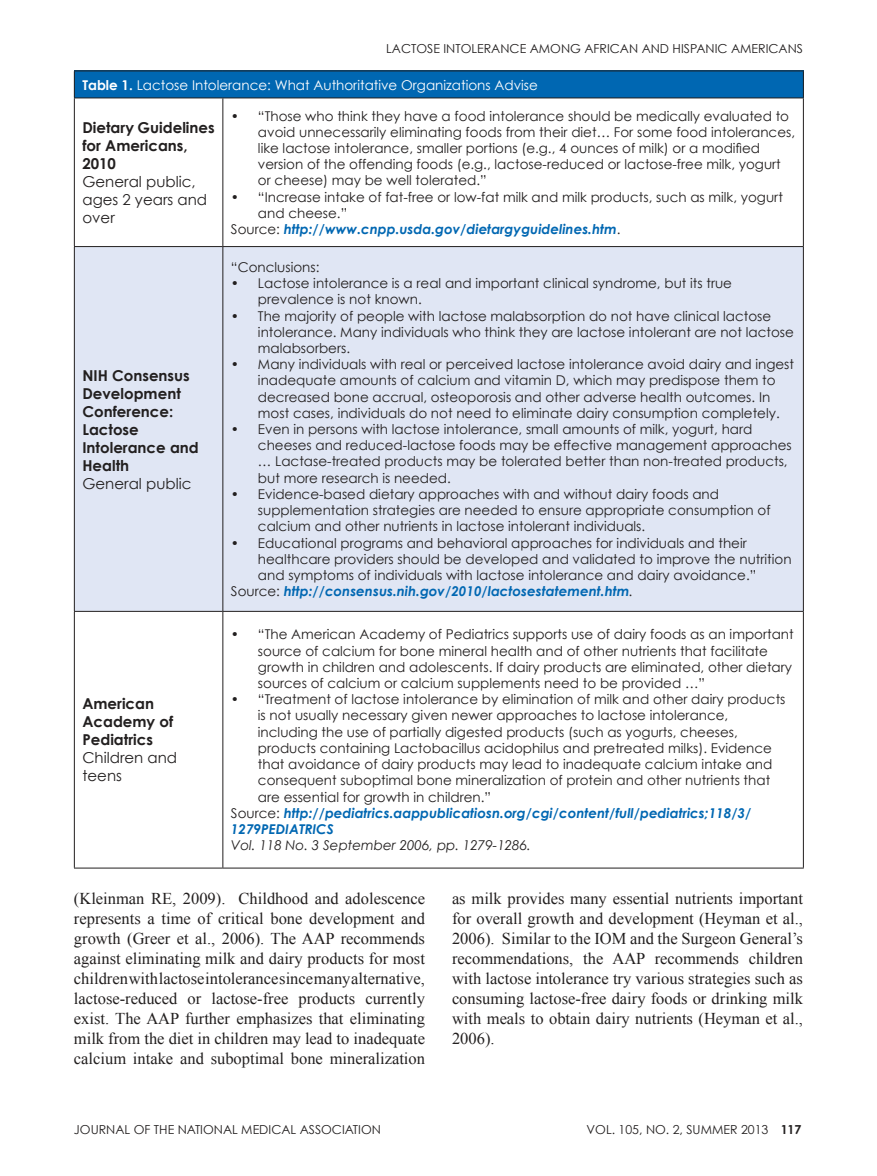
<style>
.page{position:relative;width:877px;height:1176px;background:#fff}
.page>*{position:absolute;margin:0;border:0;box-sizing:border-box;transform-origin:0 0}
.t1{font:16.5px/20px "Times New Roman";color:#221f1f;text-align:justify}
.t2{font:700 15px/18px "Century Gothic";color:#221f1f}
.t3{font:15px/18px "Century Gothic";color:#221f1f}
.t4{font:13.5px/16.2px "Century Gothic";color:#221f1f}
.t5{font:italic 700 13.5px "Century Gothic";color:#0067b2}
.t6{font:13.5px "Century Gothic";color:#fff}
.t7{font:italic 13.5px "Century Gothic";color:#221f1f}
.t8{font:12.3px "Century Gothic";color:#221f1f}
.s1{font-weight:700}
.s2{font-weight:400;font-style:normal;color:#221f1f}
.s3{font-weight:400;color:#221f1f}
</style>
<div class="page">
<div style="left:74px;top:71px;width:729px;height:27px;background:#0067b2"></div>
<div style="left:75px;top:247px;width:728px;height:363px;background:#e0e6f4"></div>
<hr style="left:74px;top:70px;width:149px;height:1px;background:#221f1f">
<svg style="left:74px;top:71px;width:1px;height:26px"></svg>
<hr style="left:223px;top:70px;width:581px;height:1px;background:#221f1f">
<svg style="left:803px;top:71px;width:1px;height:26px"></svg>
<hr style="left:74px;top:97px;width:149px;height:1px;background:#221f1f">
<hr style="left:74px;top:98px;width:1px;height:148px;background:#221f1f">
<hr style="left:223px;top:97px;width:581px;height:1px;background:#221f1f">
<hr style="left:222px;top:98px;width:1px;height:148px;background:#221f1f">
<hr style="left:803px;top:98px;width:1px;height:148px;background:#221f1f">
<hr style="left:74px;top:246px;width:149px;height:1px;background:#221f1f">
<hr style="left:74px;top:247px;width:1px;height:363px;background:#221f1f">
<hr style="left:223px;top:246px;width:581px;height:1px;background:#221f1f">
<hr style="left:222px;top:247px;width:1px;height:363px;background:#221f1f">
<hr style="left:803px;top:247px;width:1px;height:363px;background:#221f1f">
<hr style="left:74px;top:610px;width:149px;height:1px;background:#221f1f">
<hr style="left:74px;top:611px;width:1px;height:256px;background:#221f1f">
<hr style="left:223px;top:610px;width:581px;height:1px;background:#221f1f">
<hr style="left:222px;top:611px;width:1px;height:256px;background:#221f1f">
<hr style="left:803px;top:611px;width:1px;height:256px;background:#221f1f">
<hr style="left:74px;top:867px;width:149px;height:1px;background:#221f1f">
<hr style="left:223px;top:867px;width:581px;height:1px;background:#221f1f">
<p class="t8" style="left:386px;top:41px;width:418px">LACTOSE INTOLERANCE AMONG AFRICAN AND HISPANIC AMERICANS</p>
<p class="t6" style="left:82px;top:76px;width:457px"><span class="s1">Table 1.</span> Lactose Intolerance: What Authoritative Organizations Advise</p>
<p class="t2" style="left:82px;top:120px;width:134px">Dietary Guidelines for Americans,<br>2010</p>
<p class="t3" style="left:82px;top:172px;width:126px">General public, ages 2 years and over</p>
<p class="t4" style="left:258px;top:107px;width:539px;text-indent:-27px">• “Those who think they have a food intolerance should be medically evaluated to avoid unnecessarily eliminating foods from their diet… For some food intolerances, like lactose intolerance, smaller portions (e.g., 4 ounces of milk) or a modified version of the offending foods (e.g., lactose-reduced or lactose-free milk, yogurt or cheese) may be well tolerated.”</p>
<p class="t4" style="left:231px;top:188px;width:553px">• “Increase intake of fat-free or low-fat milk and milk products, such as milk, yogurt</p>
<p class="t4" style="left:258px;top:205px;width:91px">and cheese.”</p>
<p class="t5" style="left:231px;top:220px;width:391px"><span class="s2">Source:</span> http://www.cnpp.usda.gov/dietargyguidelines.htm<span class="s2">.</span></p>
<p class="t2" style="left:82px;top:367px;width:118px">NIH Consensus<br>Development<br>Conference:<br>Lactose<br>Intolerance and<br>Health</p>
<p class="t3" style="left:82px;top:474px;width:110px">General public</p>
<p class="t4" style="left:231px;top:259px;width:90px">“Conclusions:</p>
<p class="t4" style="left:258px;top:275px;width:476px;text-indent:-27px">• Lactose intolerance is a real and important clinical syndrome, but its true prevalence is not known.</p>
<p class="t4" style="left:258px;top:307px;width:537px;text-indent:-27px">• The majority of people with lactose malabsorption do not have clinical lactose intolerance. Many individuals who think they are lactose intolerant are not lactose malabsorbers.</p>
<p class="t4" style="left:258px;top:356px;width:538px;text-indent:-27px">• Many individuals with real or perceived lactose intolerance avoid dairy and ingest inadequate amounts of calcium and vitamin D, which may predispose them to decreased bone accrual, osteoporosis and other adverse health outcomes. In most cases, individuals do not need to eliminate dairy consumption completely.</p>
<p class="t4" style="left:258px;top:421px;width:535px;text-indent:-27px">• Even in persons with lactose intolerance, small amounts of milk, yogurt, hard cheeses and reduced-lactose foods may be effective management approaches … Lactase-treated products may be tolerated better than non-treated products, but more research is needed.</p>
<p class="t4" style="left:258px;top:485px;width:514px;text-indent:-27px">• Evidence-based dietary approaches with and without dairy foods and supplementation strategies are needed to ensure appropriate consumption of calcium and other nutrients in lactose intolerant individuals.</p>
<p class="t4" style="left:231px;top:534px;width:517px">• Educational programs and behavioral approaches for individuals and their</p>
<p class="t4" style="left:258px;top:550px;width:535px">healthcare providers should be developed and validated to improve the nutrition</p>
<p class="t4" style="left:258px;top:566px;width:500px">and symptoms of individuals with lactose intolerance and dairy avoidance.”</p>
<p class="t5" style="left:231px;top:582px;width:404px"><span class="s2">Source:</span> http://consensus.nih.gov/2010/lactosestatement.htm<span class="s3">.</span></p>
<p class="t4" style="left:258px;top:626px;width:537px;text-indent:-27px">• “The American Academy of Pediatrics supports use of dairy foods as an important source of calcium for bone mineral health and of other nutrients that facilitate growth in children and adolescents. If dairy products are eliminated, other dietary sources of calcium or calcium supplements need to be provided …”</p>
<p class="t4" style="left:231px;top:691px;width:556px">• “Treatment of lactose intolerance by elimination of milk and other dairy products</p>
<p class="t4" style="left:258px;top:707px;width:472px">is not usually necessary given newer approaches to lactose intolerance,</p>
<p class="t4" style="left:258px;top:723px;width:481px">including the use of partially digested products (such as yogurts, cheeses,</p>
<p class="t4" style="left:258px;top:739px;width:516px">products containing Lactobacillus acidophilus and pretreated milks). Evidence</p>
<p class="t4" style="left:258px;top:755px;width:516px">that avoidance of dairy products may lead to inadequate calcium intake and</p>
<p class="t4" style="left:258px;top:772px;width:514px">consequent suboptimal bone mineralization of protein and other nutrients that</p>
<p class="t4" style="left:258px;top:788px;width:235px">are essential for growth in children.”</p>
<p class="t5" style="left:231px;top:804px;width:522px"><span class="s2">Source:</span> http://pediatrics.aappublicatiosn.org/cgi/content/full/pediatrics;118/3/</p>
<p class="t5" style="left:231px;top:820px;width:104px">1279PEDIATRICS</p>
<p class="t7" style="left:231px;top:839px;width:302px">Vol. 118 No. 3 September 2006, pp. 1279-1286.</p>
<p class="t1" style="left:74px;top:889px;width:353px">(Kleinman RE, 2009). Childhood and adolescence represents a time of critical bone development and growth (Greer et al., 2006). The AAP recommends against eliminating milk and dairy products for most children with lactose intolerance since many alternative, lactose-reduced or lactose-free products currently exist. The AAP further emphasizes that eliminating milk from the diet in children may lead to inadequate calcium intake and suboptimal bone mineralization</p>
<p class="t1" style="left:452px;top:889px;width:353px">as milk provides many essential nutrients important for overall growth and development (Heyman et al., 2006). Similar to the IOM and the Surgeon General’s recommendations, the AAP recommends children with lactose intolerance try various strategies such as consuming lactose-free dairy foods or drinking milk with meals to obtain dairy nutrients (Heyman et al., 2006).</p>
<p class="t2" style="left:82px;top:696px;width:92px">American<br>Academy of<br>Pediatrics</p>
<p class="t3" style="left:82px;top:750px;width:96px">children and teens</p>
<p class="t8" style="left:74px;top:1124px;width:308px">Journal of the national Medical association</p>
<p class="t8" style="left:587px;top:1124px;width:216px">Vol. 105, no. 2, suMMer 2013 <span class="s1">117</span></p>
</div>
